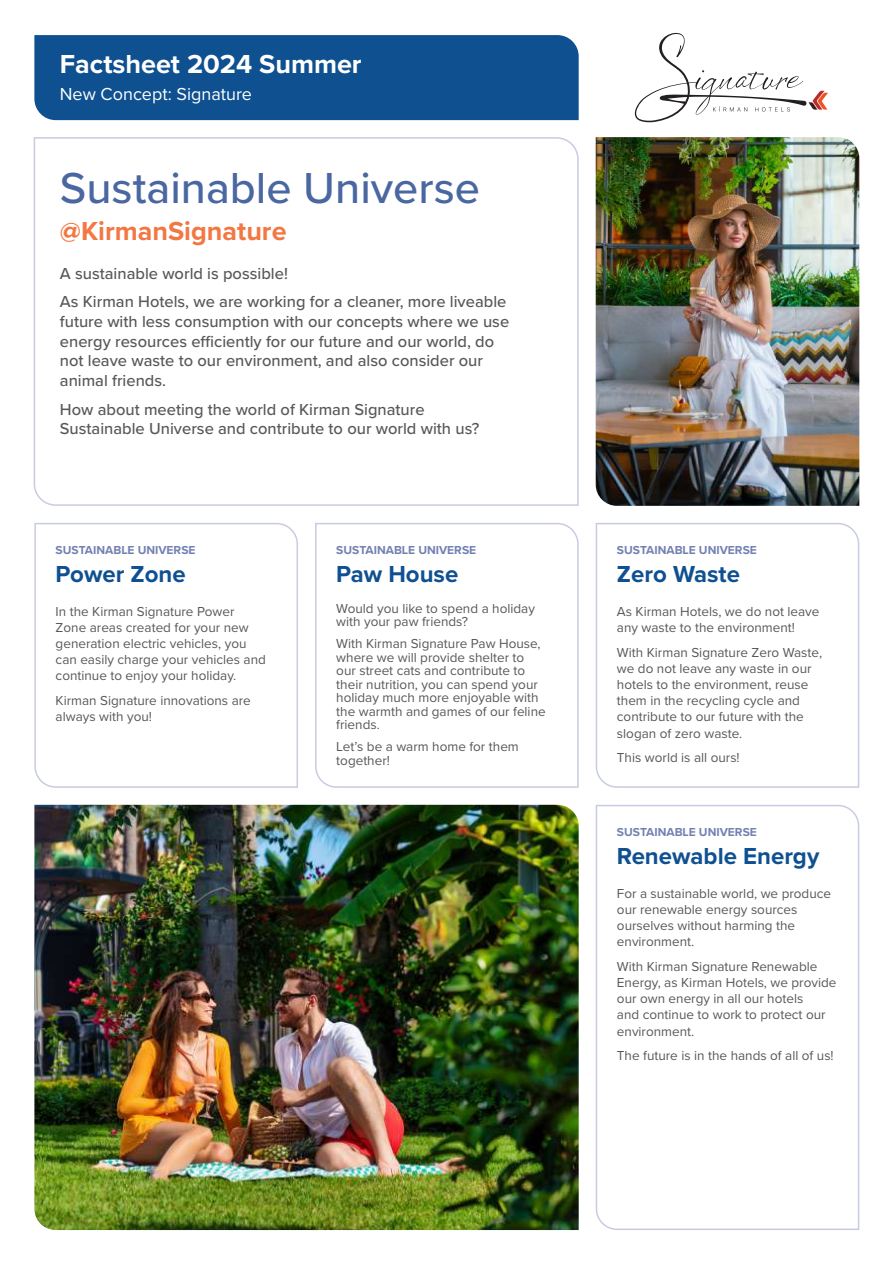
<style>
.page{position:relative;width:893px;height:1263px;background:#fff}
.page>*{position:absolute;margin:0;border:0;box-sizing:border-box;transform-origin:0 0}
.t1{font:500 45px "Proxima Nova";color:#4a67a1}
.t2{font:700 27px "Proxima Nova";color:#fff}
.t3{font:700 27px "Proxima Nova";color:#f37743}
.t4{font:700 24px "Proxima Nova";color:#0f5091}
.t5{font:18px "Proxima Nova";color:#fff}
.t6{font:500 16.5px/19.8px "Proxima Nova";color:#57585a}
.t7{font:13.5px/16.2px "Proxima Nova";color:#57585a}
.t8{font:700 12px "Proxima Nova";color:#7381b2}
</style>
<div class="page">
<svg style="left:33px;top:137px;width:546px;height:369px"></svg>
<div style="left:34px;top:35px;width:545px;height:85px;background:#0f5091"></div>
<svg style="left:595px;top:804px;width:265px;height:426px"></svg>
<svg style="left:595px;top:523px;width:265px;height:265px"></svg>
<svg style="left:315px;top:523px;width:264px;height:265px"></svg>
<svg style="left:34px;top:523px;width:264px;height:265px"></svg>
<svg style="left:634px;top:32px;width:194px;height:91px"></svg>
<img style="left:596px;top:137px;width:263px;height:369px">
<img style="left:34px;top:805px;width:545px;height:425px">
<h2 class="t2" style="left:60px;top:44px;width:303px">Factsheet 2024 Summer</h2>
<h3 class="t5" style="left:60px;top:81px;width:194px">New Concept: Signature</h3>
<h1 class="t1" style="left:60px;top:155px;width:421px">Sustainable Universe</h1>
<h2 class="t3" style="left:60px;top:211px;width:228px">@KirmanSignature</h2>
<p class="t6" style="left:60px;top:258px;width:448px;line-height:28.3px">A sustainable world is possible!<br>As Kirman Hotels, we are working for a cleaner, more liveable</p>
<p class="t6" style="left:60px;top:311px;width:451px">future with less consumption with our concepts where we use energy resources efficiently for our future and our world, do not leave waste to our environment, and also consider our animal friends.</p>
<p class="t6" style="left:60px;top:398px;width:421px">How about meeting the world of Kirman Signature<br>Sustainable Universe and contribute to our world with us?</p>
<p class="t8" style="left:56px;top:541px;width:141px">SUSTAINABLE UNIVERSE</p>
<h3 class="t4" style="left:56px;top:556px;width:132px">Power Zone</h3>
<p class="t7" style="left:56px;top:602px;width:212px">In the Kirman Signature Power<br>Zone areas created for your new generation electric vehicles, you can easily charge your vehicles and continue to enjoy your holiday.</p>
<p class="t7" style="left:56px;top:692px;width:197px">Kirman Signature innovations are always with you!</p>
<p class="t8" style="left:336px;top:541px;width:141px">SUSTAINABLE UNIVERSE</p>
<h3 class="t4" style="left:336px;top:556px;width:124px">Paw House</h3>
<p class="t7" style="left:336px;top:601px;width:200px;line-height:13.5px">Would you like to spend a holiday with your paw friends?</p>
<p class="t7" style="left:336px;top:636px;width:211px;line-height:13.5px">With Kirman Signature Paw House, where we will provide shelter to our street cats and contribute to their nutrition, you can spend your holiday much more enjoyable with the warmth and games of our feline friends.</p>
<p class="t7" style="left:336px;top:740px;width:184px;line-height:13.5px">Let’s be a warm home for them together!</p>
<p class="t8" style="left:617px;top:541px;width:141px">SUSTAINABLE UNIVERSE</p>
<h3 class="t4" style="left:617px;top:556px;width:124px">Zero Waste</h3>
<p class="t7" style="left:617px;top:602px;width:204px">As Kirman Hotels, we do not leave any waste to the environment!</p>
<p class="t7" style="left:617px;top:643px;width:207px">With Kirman Signature Zero Waste, we do not leave any waste in our hotels to the environment, reuse them in the recycling cycle and contribute to our future with the slogan of zero waste.</p>
<p class="t7" style="left:617px;top:749px;width:124px">This world is all ours!</p>
<p class="t8" style="left:617px;top:822px;width:141px">SUSTAINABLE UNIVERSE</p>
<h3 class="t4" style="left:617px;top:838px;width:204px">Renewable Energy</h3>
<p class="t7" style="left:617px;top:884px;width:216px">For a sustainable world, we produce our renewable energy sources ourselves without harming the environment.</p>
<p class="t7" style="left:617px;top:958px;width:221px">With Kirman Signature Renewable<br>Energy, as Kirman Hotels, we provide our own energy in all our hotels<br>and continue to work to protect our environment.</p>
<p class="t7" style="left:617px;top:1047px;width:218px">The future is in the hands of all of us!</p>
</div>
